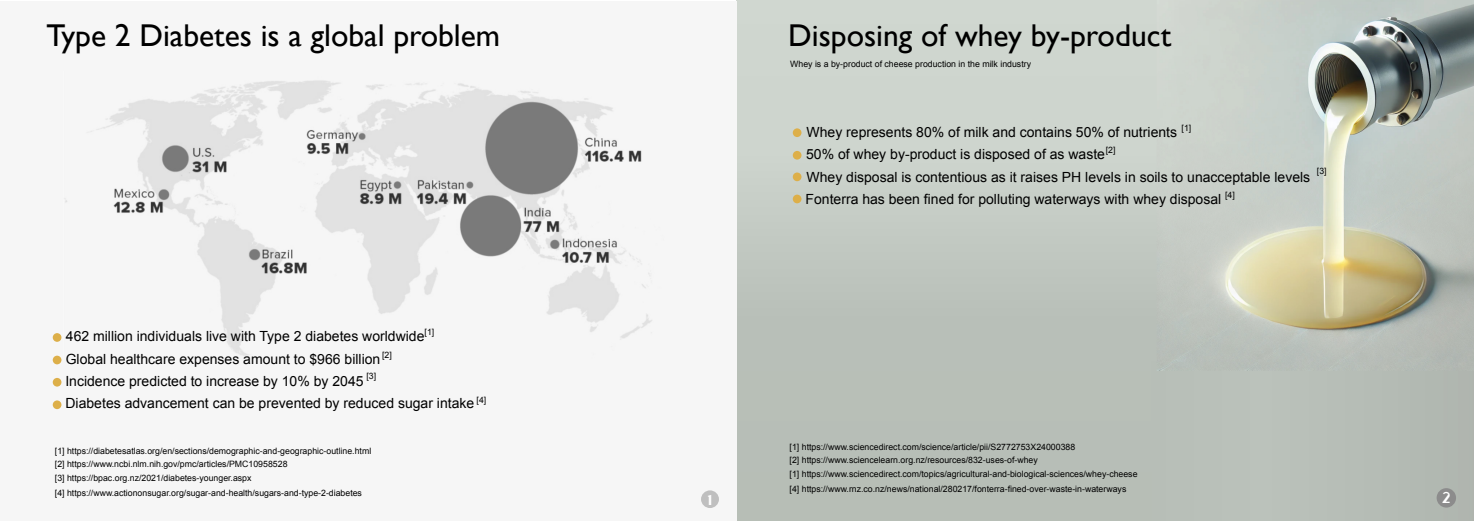
<style>
.page{position:relative;width:1474px;height:521px;background:#fff}
.page>*{position:absolute;margin:0;border:0;box-sizing:border-box;transform-origin:0 0}
.t1{font:31.5px "Gill Sans";color:#000}
.t2{font:23.71px "Beirut";color:#fff}
.t3{font:21.53px "Beirut";color:#fff}
.t4{font:14px/22.6px "Arial";color:#000}
.t5{font:8.75px/13.7px "Arial";color:#000}
</style>
<div class="page">
<img style="left:736px;top:0;width:737px;height:521px">
<div style="left:792px;top:128px;width:9px;height:9px;background:#ddaf49;border-radius:50%"></div>
<div style="left:792px;top:151px;width:9px;height:9px;background:#ddaf49;border-radius:50%"></div>
<div style="left:792px;top:172px;width:9px;height:9px;background:#ddaf49;border-radius:50%"></div>
<div style="left:792px;top:195px;width:9px;height:8px;background:#ddaf49;border-radius:50%"></div>
<div style="left:1px;top:1px;width:735px;height:520px;background:#f6f6f6"></div>
<img style="left:65px;top:80px;width:587px;height:276px">
<div style="left:53px;top:333px;width:8px;height:9px;background:#ddaf49;border-radius:50%"></div>
<div style="left:701px;top:490px;width:18px;height:18px;background:#bfbfbf;border-radius:50%"></div>
<div style="left:53px;top:356px;width:8px;height:8px;background:#ddaf49;border-radius:50%"></div>
<div style="left:53px;top:378px;width:8px;height:8px;background:#ddaf49;border-radius:50%"></div>
<div style="left:53px;top:400px;width:8px;height:9px;background:#ddaf49;border-radius:50%"></div>
<div style="left:1436px;top:488px;width:19px;height:19px;background:#8c8c8c;border-radius:50%"></div>
<h1 class="t1" style="left:46px;top:24px;width:455px">Type 2 Diabetes is a global problem</h1>
<h1 class="t1" style="left:788px;top:24px;width:384px">Disposing of whey by-product</h1>
<p class="t5" style="left:790px;top:58px;width:242px">Whey is a by-product of cheese production in the milk industry</p>
<p class="t5" style="left:1181px;top:122px;width:11px">[1]</p>
<h3 class="t4" style="left:806px;top:122px;width:372px">Whey represents 80% of milk and contains 50% of nutrients</h3>
<p class="t5" style="left:424px;top:326px;width:11px">[1]</p>
<h3 class="t4" style="left:66px;top:326px;width:360px">462 million individuals live with Type 2 diabetes worldwide<br>Global healthcare expenses amount to $966 billion</h3>
<h3 class="t4" style="left:65px;top:393px;width:410px">Diabetes advancement can be prevented by reduced sugar intake</h3>
<p class="t5" style="left:382px;top:349px;width:11px">[2]</p>
<p class="t5" style="left:366px;top:369px;width:11px">[3]</p>
<h3 class="t4" style="left:65px;top:371px;width:300px">Incidence predicted to increase by 10% by 2045</h3>
<p class="t5" style="left:476px;top:393px;width:11px">[4]</p>
<p class="t5" style="left:55px;top:445px;width:318px">[1] https://diabetesatlas.org/en/sections/demographic-and-geographic-outline.html</p>
<p class="t5" style="left:55px;top:458px;width:234px">[2] https://www.ncbi.nlm.nih.gov/pmc/articles/PMC10958528 [3] https://bpac.org.nz/2021/diabetes-younger.aspx</p>
<p class="t5" style="left:55px;top:487px;width:308px">[4] https://www.actiononsugar.org/sugar-and-health/sugars-and-type-2-diabetes</p>
<p class="t5" style="left:1105px;top:144px;width:11px">[2]</p>
<h3 class="t4" style="left:805px;top:144px;width:506px">50% of whey by-product is disposed of as waste<br>Whey disposal is contentious as it raises PH levels in soils to unacceptable levels<br>Fonterra has been fined for polluting waterways with whey disposal</h3>
<p class="t5" style="left:1316px;top:165px;width:11px">[3]</p>
<p class="t5" style="left:1225px;top:189px;width:11px">[4]</p>
<p class="t5" style="left:789px;top:441px;width:287px">[1] https://www.sciencedirect.com/science/article/pii/S2772753X24000388</p>
<p class="t5" style="left:789px;top:454px;width:349px">[2] https://www.sciencelearn.org.nz/resources/832-uses-of-whey<br>[1] https://www.sciencedirect.com/topics/agricultural-and-biological-sciences/whey-cheese</p>
<p class="t5" style="left:789px;top:483px;width:338px">[4] https://www.rnz.co.nz/news/national/280217/fonterra-fined-over-waste-in-waterways</p>
<h3 class="t3" style="left:707px;top:489px;width:7px">1</h3>
<h2 class="t2" style="left:1441px;top:486px;width:11px">2</h2>
</div>
